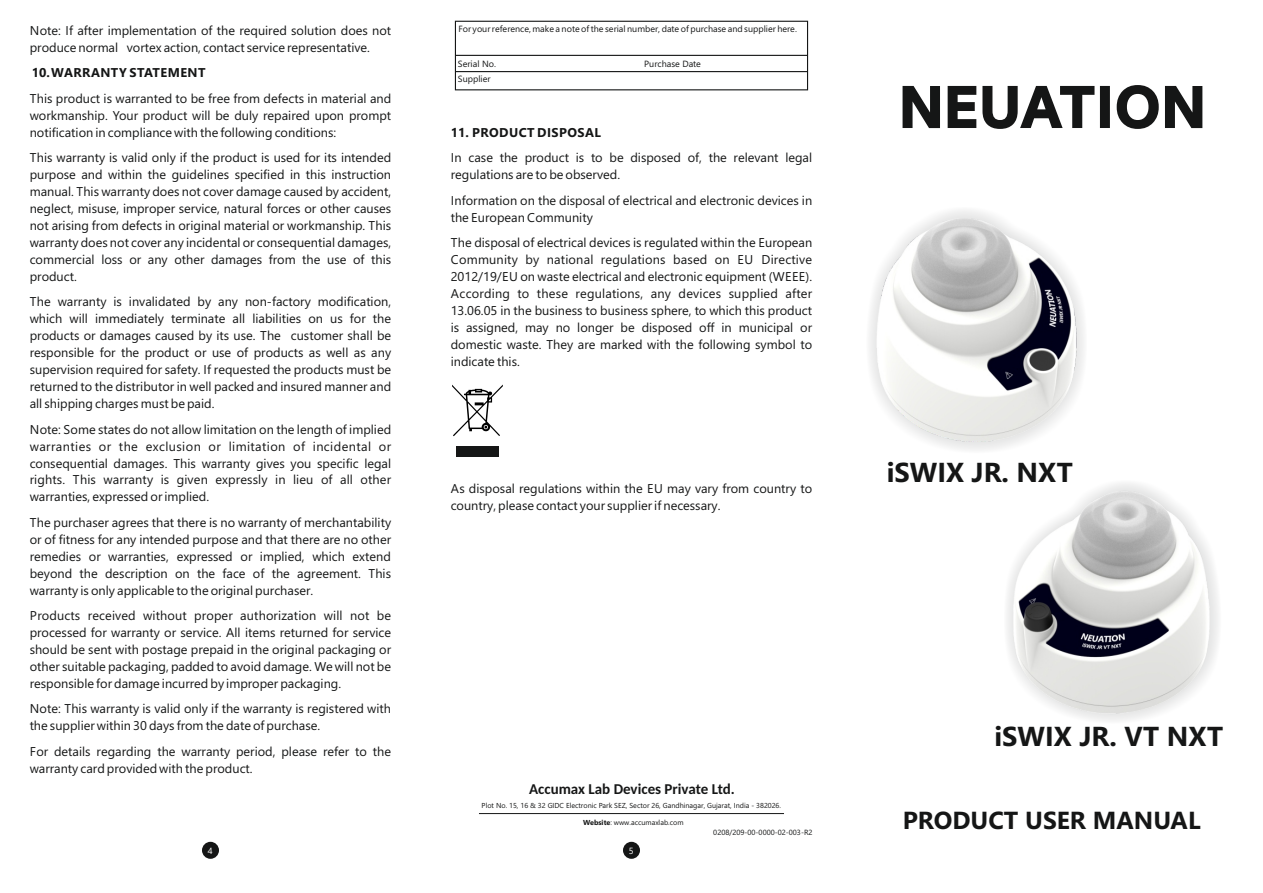
<style>
.page{position:relative;width:1263px;height:893px;background:#fff}
.page>*{position:absolute;margin:0;border:0;box-sizing:border-box;transform-origin:0 0}
.t1{font:700 27.45px "Segoe UI";color:#151616}
.t2{font:700 24.6px "Segoe UI";color:#151616}
.t3{font:700 15px "Carlito";color:#151616}
.t4{font:12.75px/17px "Segoe UI";color:#151616;text-align:justify}
.t5{font:700 12.75px "Segoe UI";letter-spacing:.035em;color:#151616}
.t6{font:9px "Segoe UI";color:#151616}
.t7{font:9px "Segoe UI";color:#fff}
.t8{font:7.5px "Segoe UI";color:#151616}
.t9{font:7.2px "Segoe UI";color:#151616}
.s1{font-weight:700}
</style>
<div class="page">
<div style="left:455px;top:21px;width:353px;height:69px;border:1px solid #151616"></div>
<hr style="left:455px;top:55px;width:352px;height:1px;background:#151616">
<hr style="left:455px;top:71px;width:352px;height:1px;background:#151616">
<div style="left:202px;top:842px;width:17px;height:17px;background:#151616;border-radius:9px"></div>
<div style="left:623px;top:842px;width:17px;height:17px;background:#151616;border-radius:9px"></div>
<svg style="left:902px;top:85px;width:300px;height:44px"></svg>
<svg style="left:452px;top:385px;width:51px;height:51px"></svg>
<div style="left:456px;top:447px;width:42px;height:10px;background:#151616"></div>
<hr style="left:479px;top:813px;width:305px;height:1px;background:#151616">
<img style="left:871px;top:212px;width:213px;height:238px">
<div style="left:996px;top:480px;width:227px;height:248px;background:#afb0b0;opacity:.49"></div>
<img style="left:1006px;top:490px;width:206px;height:228px">
<p class="t4" style="left:30px;top:23px;width:363px">Note: If after implementation of the required solution does not produce normal vortex action, contact service representative.</p>
<p class="t5" style="left:32px;top:68px;width:175px">10. WARRANTY STATEMENT</p>
<p class="t4" style="left:30px;top:91px;width:363px">This product is warranted to be free from defects in material and workmanship. Your product will be duly repaired upon prompt notification in compliance with the following conditions:</p>
<p class="t4" style="left:30px;top:150px;width:363px">This warranty is valid only if the product is used for its intended purpose and within the guidelines specified in this instruction manual. This warranty does not cover damage caused by accident, neglect, misuse, improper service, natural forces or other causes not arising from defects in original material or workmanship. This warranty does not cover any incidental or consequential damages, commercial loss or any other damages from the use of this product.</p>
<p class="t4" style="left:30px;top:295px;width:363px">The warranty is invalidated by any non-factory modification, which will immediately terminate all liabilities on us for the products or damages caused by its use. The customer shall be responsible for the product or use of products as well as any supervision required for safety. If requested the products must be returned to the distributor in well packed and insured manner and all shipping charges must be paid.</p>
<p class="t4" style="left:30px;top:422px;width:363px">Note: Some states do not allow limitation on the length of implied warranties or the exclusion or limitation of incidental or consequential damages. This warranty gives you specific legal rights. This warranty is given expressly in lieu of all other warranties, expressed or implied.</p>
<p class="t4" style="left:30px;top:515px;width:363px">The purchaser agrees that there is no warranty of merchantability or of fitness for any intended purpose and that there are no other remedies or warranties, expressed or implied, which extend beyond the description on the face of the agreement. This warranty is only applicable to the original purchaser.</p>
<p class="t4" style="left:30px;top:608px;width:363px">Products received without proper authorization will not be processed for warranty or service. All items returned for service should be sent with postage prepaid in the original packaging or other suitable packaging, padded to avoid damage. We will not be responsible for damage incurred by improper packaging.</p>
<p class="t4" style="left:30px;top:702px;width:363px">Note: This warranty is valid only if the warranty is registered with the supplier within 30 days from the date of purchase.</p>
<p class="t4" style="left:30px;top:744px;width:363px">For details regarding the warranty period, please refer to the warranty card provided with the product.</p>
<p class="t6" style="left:458px;top:26px;width:340px">For your reference, make a note of the serial number, date of purchase and supplier here.</p>
<p class="t6" style="left:458px;top:60px;width:39px">Serial No.</p>
<p class="t6" style="left:644px;top:60px;width:58px">Purchase Date</p>
<p class="t6" style="left:458px;top:75px;width:34px">Supplier</p>
<p class="t5" style="left:451px;top:127px;width:152px">11. PRODUCT DISPOSAL</p>
<p class="t4" style="left:451px;top:150px;width:363px">In case the product is to be disposed of, the relevant legal regulations are to be observed.</p>
<p class="t4" style="left:451px;top:193px;width:363px">Information on the disposal of electrical and electronic devices in the European Community</p>
<p class="t4" style="left:451px;top:235px;width:363px">The disposal of electrical devices is regulated within the European Community by national regulations based on EU Directive 2012/19/EU on waste electrical and electronic equipment (WEEE).<br>According to these regulations, any devices supplied after 13.06.05 in the business to business sphere, to which this product is assigned, may no longer be disposed off in municipal or domestic waste. They are marked with the following symbol to indicate this.</p>
<p class="t4" style="left:451px;top:481px;width:363px">As disposal regulations within the EU may vary from country to country, please contact your supplier if necessary.</p>
<p class="t3" style="left:529px;top:783px;width:207px">Accumax Lab Devices Private Ltd.</p>
<p class="t9" style="left:482px;top:803px;width:301px">Plot No. 15, 16 &amp; 32 GIDC Electronic Park SEZ, Sector 26, Gandhinagar, Gujarat, India - 382026.</p>
<p class="t9" style="left:583px;top:820px;width:102px"><span class="s1">Website</span>: www.accumaxlab.com</p>
<p class="t8" style="left:713px;top:829px;width:101px">0208/209-00-0000-02-003-R2</p>
<p class="t7" style="left:208px;top:847px;width:6px">4</p>
<p class="t7" style="left:629px;top:847px;width:6px">5</p>
<h1 class="t1" style="left:887px;top:462px;width:188px">iSWIX JR. NXT</h1>
<h1 class="t1" style="left:994px;top:726px;width:230px">iSWIX JR. VT NXT</h1>
<h2 class="t2" style="left:903px;top:811px;width:299px">PRODUCT USER MANUAL</h2>
</div>
